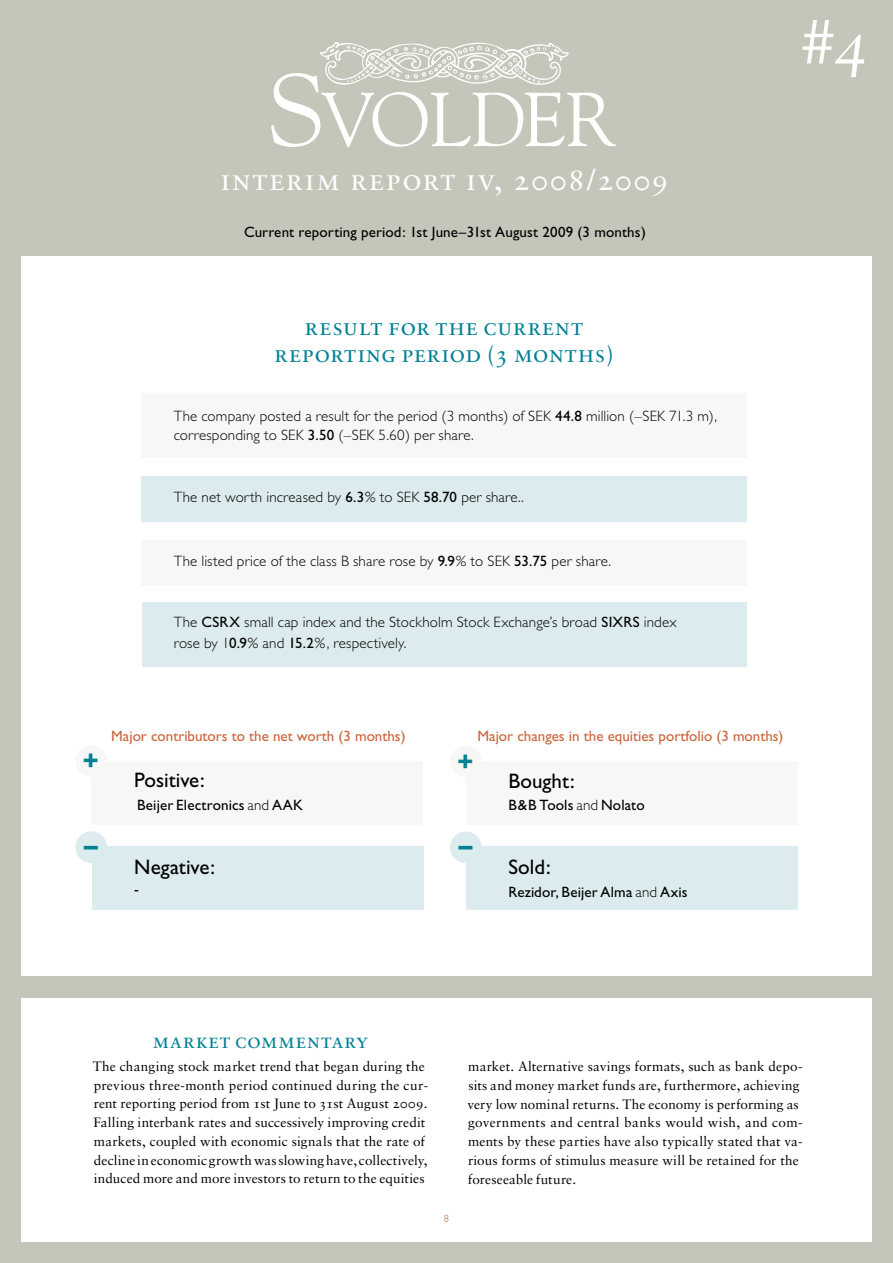
<style>
.page{position:relative;width:893px;height:1263px;background:#c6c5ba}
.page>*{position:absolute;margin:0;border:0;box-sizing:border-box;transform-origin:0 0}
.t1{font:63px "Sabon Italic Os F";color:#fff}
.t2{font:30px "Sabon Roman SC";letter-spacing:.055em;color:#fff}
.t3{font:700 27.3px "Gill Sans";color:#008194}
.t4{font:24px/27px "Sabon Roman SC";letter-spacing:.035em;color:#008194;text-align:center}
.t5{font:21px "Gill Sans";color:#000}
.t6{font:21px "Sabon Roman SC";letter-spacing:.045em;color:#008194}
.t7{font:300 15px/18.8px "Gill Sans";letter-spacing:.01em;color:#000}
.t8{font:15px "Gill Sans";letter-spacing:.01em;color:#000}
.t9{font:15px "Gill Sans";color:#cb653c}
.t10{font:13.5px/18.8px "Sabon Roman Os F";letter-spacing:.015em;color:#000}
.t11{font:300 10.5px "Gill Sans";color:#cb653c}
.s1{font-weight:400}
.s2{font-weight:300}
</style>
<div class="page">
<div style="left:21px;top:21px;width:851px;height:1221px;background:#fff"></div>
<div style="left:141px;top:476px;width:606px;height:46px;background:#dbebee"></div>
<div style="left:141px;top:540px;width:606px;height:45px;background:#f7f7f5"></div>
<div style="left:0;top:0;width:893px;height:255px;background:#c6c5ba"></div>
<svg style="left:271px;top:42px;width:345px;height:105px"></svg>
<div style="left:142px;top:393px;width:605px;height:65px;background:#f7f7f5"></div>
<div style="left:142px;top:602px;width:605px;height:65px;background:#dbebee"></div>
<div style="left:92px;top:761px;width:331px;height:64px;background:#f7f7f5"></div>
<div style="left:75px;top:745px;width:32px;height:32px;background:#f7f7f5;border-radius:50%"></div>
<div style="left:92px;top:846px;width:331px;height:63px;background:#dbebee"></div>
<div style="left:466px;top:846px;width:332px;height:63px;background:#dbebee"></div>
<div style="left:466px;top:761px;width:332px;height:64px;background:#f7f7f5"></div>
<div style="left:75px;top:831px;width:32px;height:32px;background:#dbebee;border-radius:50%"></div>
<div style="left:450px;top:745px;width:32px;height:32px;background:#f7f7f5;border-radius:50%"></div>
<div style="left:450px;top:831px;width:32px;height:32px;background:#dbebee;border-radius:50%"></div>
<div style="left:20px;top:976px;width:856px;height:21px;background:#c6c5ba"></div>
<h1 class="t1" style="left:799px;top:5px;width:72px">#4</h1>
<h2 class="t2" style="left:220px;top:162px;width:450px">interim report iv, 2008/2009</h2>
<p class="t8" style="left:244px;top:223px;width:403px">Current reporting period: 1st June–31st August 2009 (3 months)</p>
<h3 class="t4" style="left:274px;top:313px;width:341px">result for the current reporting period (3 months)</h3>
<p class="t7" style="left:174px;top:407px;width:545px">The company posted a result for the period (3 months) of SEK <span class="s1">44.8</span> million (–SEK 71.3 m), corresponding to SEK <span class="s1">3.50</span> (–SEK 5.60) per share.</p>
<p class="t7" style="left:174px;top:488px;width:351px">The net worth increased by <span class="s1">6.3</span>% to SEK <span class="s1">58.70</span> per share..</p>
<p class="t7" style="left:174px;top:552px;width:439px">The listed price of the class B share rose by <span class="s1">9.9</span>% to SEK <span class="s1">53.75</span> per share.</p>
<p class="t7" style="left:174px;top:611px;width:504px;line-height:21.3px">The <span class="s1">CSRX</span> small cap index and the Stockholm Stock Exchange’s broad <span class="s1">SIXRS</span> index rose by 1<span class="s1">0.9</span>% and <span class="s1">15.2</span>%, respectively.</p>
<h3 class="t3" style="left:83px;top:745px;width:17px">+</h3>
<h3 class="t3" style="left:84px;top:828px;width:15px">–</h3>
<p class="t9" style="left:111px;top:727px;width:296px">Major contributors to the net worth (3 months)</p>
<p class="t9" style="left:478px;top:728px;width:307px">Major changes in the equities portfolio (3 months)</p>
<h3 class="t5" style="left:134px;top:768px;width:72px">Positive:</h3>
<p class="t8" style="left:137px;top:796px;width:167px">Beijer Electronics <span class="s2">and</span> AAK</p>
<h3 class="t3" style="left:457px;top:745px;width:17px">+</h3>
<h3 class="t3" style="left:459px;top:828px;width:15px">–</h3>
<h3 class="t5" style="left:508px;top:768px;width:68px">Bought:</h3>
<p class="t8" style="left:508px;top:797px;width:138px">B&amp;B Tools <span class="s2">and</span> Nolato</p>
<h3 class="t5" style="left:134px;top:855px;width:82px">Negative:</h3>
<h3 class="t5" style="left:508px;top:855px;width:44px">Sold:</h3>
<p class="t8" style="left:134px;top:880px;width:6px">-</p>
<p class="t8" style="left:508px;top:883px;width:181px">Rezidor, Beijer Alma <span class="s2">and</span> Axis</p>
<h3 class="t6" style="left:153px;top:1028px;width:217px">market commentary</h3>
<p class="t10" style="left:93px;top:1057px;width:337px">The changing stock market trend that began during the previous three-month period continued during the cur&shy;rent reporting period from 1st June to 31st August 2009.<br>Falling interbank rates and successively improving credit markets, coupled with economic signals that the rate of decline in economic growth was slowing have, collectively, induced more and more investors to return to the equities</p>
<p class="t11" style="left:444px;top:1213px;width:7px">8</p>
<p class="t10" style="left:467px;top:1057px;width:337px">market. Alternative savings formats, such as bank depo&shy;sits and money market funds are, furthermore, achieving very low nominal returns. The economy is performing as governments and central banks would wish, and com&shy;ments by these parties have also typically stated that va&shy;rious forms of stimulus measure will be retained for the foreseeable future.</p>
</div>
